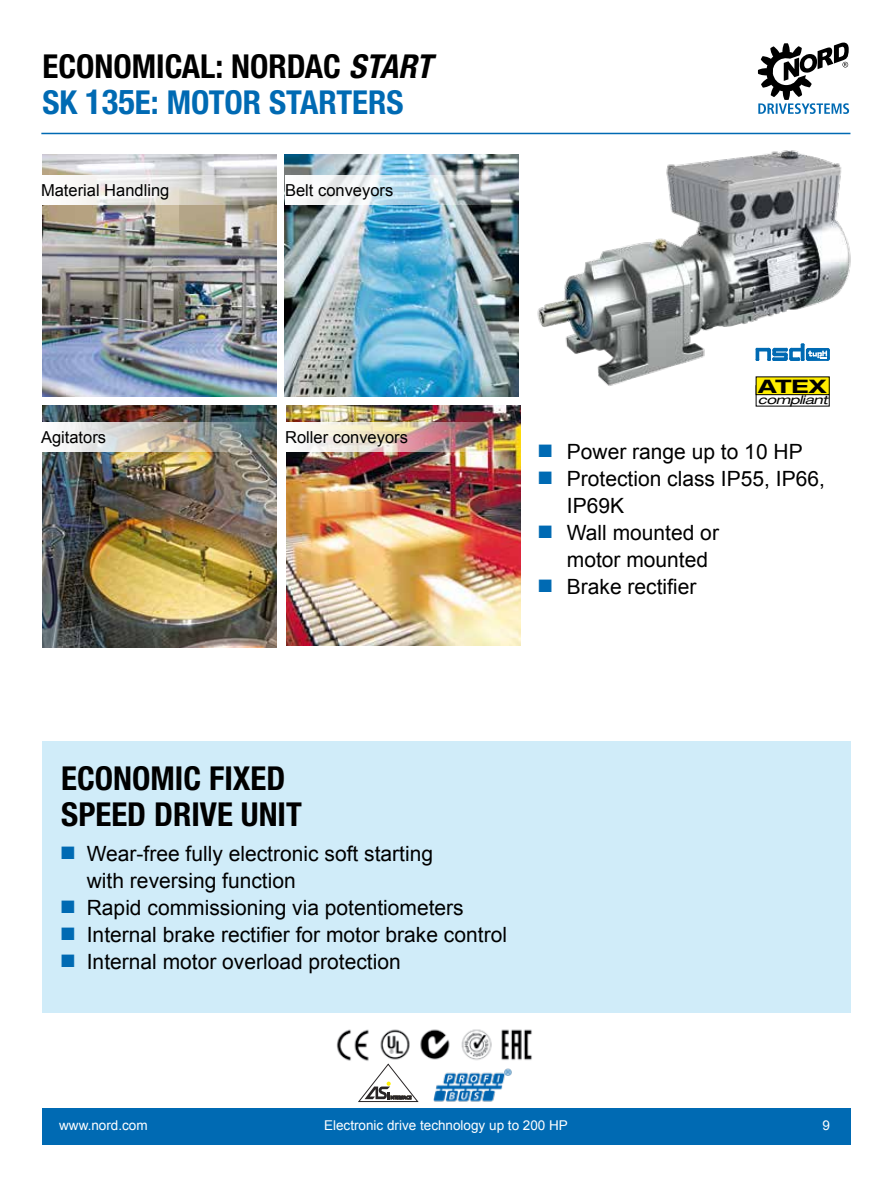
<style>
.page{position:relative;width:893px;height:1187px;background:#fff}
.page>*{position:absolute;margin:0;border:0;box-sizing:border-box;transform-origin:0 0}
.t1{font:700 condensed 33px/36px "Helvetica Neue";color:#000}
.t2{font:21px/27px "Arial";color:#000}
.t3{font:700 expanded 18.6px "Helvetica Neue";color:#000;scale:1.19 1}
.t4{font:16.5px "Arial";color:#000}
.t5{font:13.5px "Arial";color:#fff}
.t6{font:italic expanded 12px "Helvetica Neue";letter-spacing:-.03em;color:#000;scale:1.19 1}
.s1{font-style:italic}
.s2{color:#006ab3}
.s3{font-size:34.5px;color:#006ab3}
</style>
<div class="page">
<div style="left:42px;top:1108px;width:808px;height:36px;background:#006ab3"></div>
<hr style="left:41px;top:133px;width:809px;height:1px;background:#006ab3">
<svg style="left:758px;top:43px;width:91px;height:71px"></svg>
<img style="left:286px;top:405px;width:234px;height:240px">
<img style="left:537px;top:150px;width:314px;height:241px">
<img style="left:43px;top:154px;width:234px;height:242px">
<img style="left:285px;top:154px;width:234px;height:242px">
<img style="left:43px;top:405px;width:234px;height:242px">
<div style="left:43px;top:741px;width:807px;height:271px;background:#d0ecf9"></div>
<svg style="left:43px;top:175px;width:234px;height:30px"></svg>
<svg style="left:285px;top:175px;width:234px;height:30px"></svg>
<img style="left:43px;top:422px;width:234px;height:30px">
<img style="left:286px;top:422px;width:235px;height:30px">
<div style="left:756px;top:377px;width:73px;height:17px;background:#ffed00"></div>
<div style="left:756px;top:377px;width:73px;height:18px;border:1px solid #000"></div>
<svg style="left:756px;top:343px;width:74px;height:18px"></svg>
<img style="left:336px;top:1029px;width:196px;height:32px">
<svg style="left:358px;top:1063px;width:60px;height:38px"></svg>
<img style="left:433px;top:1068px;width:79px;height:34px">
<h1 class="t1" style="left:43px;top:47px;width:391px">ECONOMICAL: NORDAC <span class="s1">START<br></span><span class="s2">SK</span> <span class="s3">135</span><span class="s2">E: MOTOR STARTERS</span></h1>
<p class="t4" style="left:41px;top:179px;width:130px">Material Handling</p>
<p class="t4" style="left:285px;top:179px;width:110px">Belt conveyors</p>
<p class="t4" style="left:41px;top:426px;width:67px">Agitators</p>
<p class="t4" style="left:285px;top:426px;width:124px">Roller conveyors</p>
<p class="t3" style="left:758px;top:374px;width:59px">ATEX</p>
<p class="t6" style="left:758px;top:393px;width:60px">compliant</p>
<p class="t2" style="left:538px;top:438px;width:266px"><span class="s2">■</span> Power range up to 10 HP</p>
<p class="t2" style="left:567px;top:465px;width:259px;text-indent:-28px"><span class="s2">■</span> Protection class IP55, IP66,<br>IP69K</p>
<p class="t2" style="left:567px;top:519px;width:154px;text-indent:-28px"><span class="s2">■</span> Wall mounted or motor mounted</p>
<p class="t2" style="left:538px;top:573px;width:160px"><span class="s2">■</span> Brake rectifier</p>
<h1 class="t1" style="left:61px;top:759px;width:242px">ECONOMIC FIXED<br>SPEED DRIVE UNIT</h1>
<p class="t2" style="left:87px;top:839px;width:348px;text-indent:-26px"><span class="s2">■</span> Wear-free fully electronic soft starting with reversing function</p>
<p class="t2" style="left:61px;top:893px;width:404px"><span class="s2">■</span> Rapid commissioning via potentiometers</p>
<p class="t2" style="left:61px;top:920px;width:447px"><span class="s2">■</span> Internal brake rectifier for motor brake control</p>
<p class="t2" style="left:61px;top:947px;width:341px"><span class="s2">■</span> Internal motor overload protection</p>
<p class="t5" style="left:59px;top:1116px;width:90px">www.nord.com</p>
<p class="t5" style="left:324px;top:1116px;width:245px">Electronic drive technology up to 200 HP</p>
<p class="t5" style="left:822px;top:1116px;width:9px">9</p>
</div>
